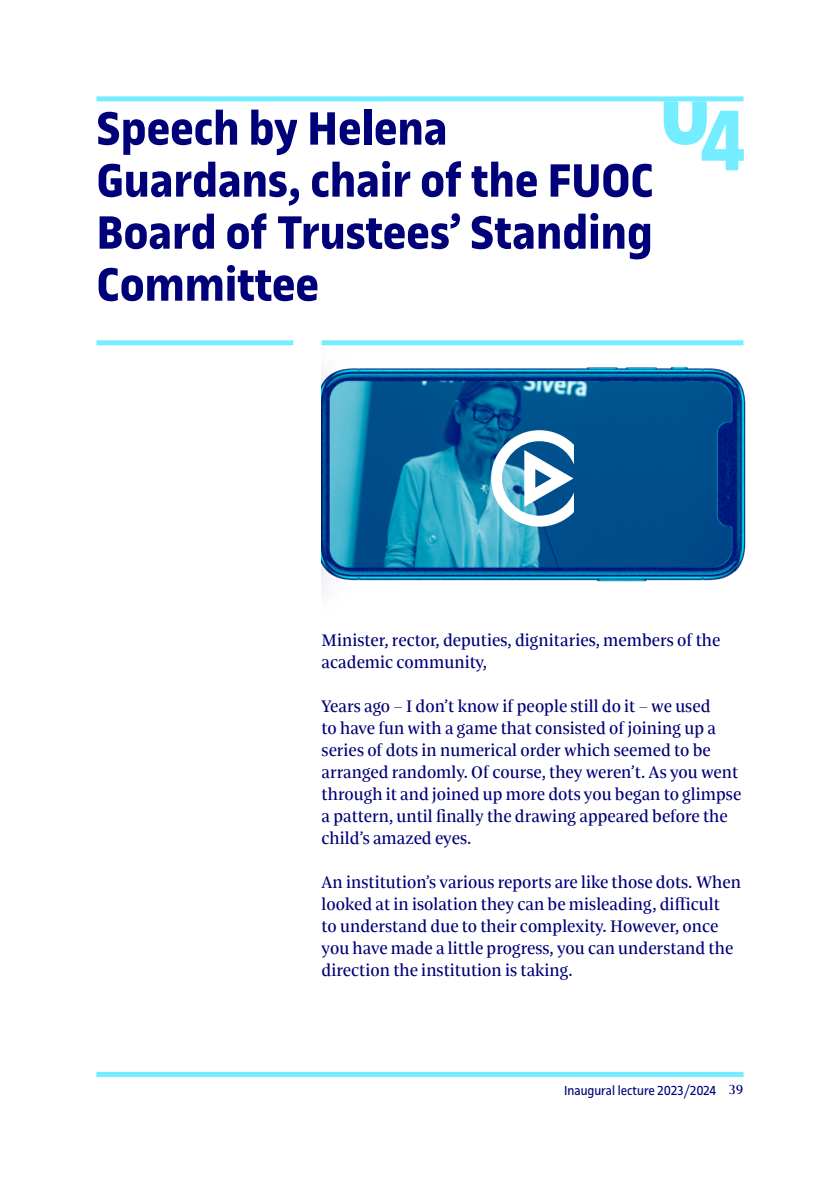
<style>
.page{position:relative;width:840px;height:1191px;background:#fff}
.page>*{position:absolute;margin:0;border:0;box-sizing:border-box;transform-origin:0 0}
.t1{font:700 92px "UOC Sans";color:#73edff}
.t2{font:700 50px/52px "UOC Sans";color:#000078}
.t3{font:18px/22px "UOC Serif";color:#000078}
.t4{font:14px "UOC Sans";color:#000078}
.t5{font:14px "UOC Serif";color:#000078}
</style>
<div class="page">
<div style="left:96px;top:1071px;width:647px;height:5px;background:#73edff"></div>
<svg style="left:663px;top:101px;width:43px;height:44px"></svg>
<div style="left:96px;top:96px;width:647px;height:5px;background:#73edff"></div>
<div style="left:96px;top:340px;width:197px;height:5px;background:#73edff"></div>
<img style="left:321px;top:340px;width:425px;height:246px">
<h2 class="t2" style="left:96px;top:103px;width:558px">Speech by Helena<br>Guardans, chair of the FUOC<br>Board of Trustees’ Standing<br>Committee</h2>
<h1 class="t1" style="left:699px;top:88px;width:48px">4</h1>
<p class="t3" style="left:321px;top:629px;width:400px">Minister, rector, deputies, dignitaries, members of the academic community,</p>
<p class="t3" style="left:321px;top:695px;width:421px">Years ago – I don’t know if people still do it – we used<br>to have fun with a game that consisted of joining up a series of dots in numerical order which seemed to be arranged randomly. Of course, they weren’t. As you went through it and joined up more dots you began to glimpse a pattern, until finally the drawing appeared before the child’s amazed eyes.</p>
<p class="t3" style="left:321px;top:871px;width:420px">An institution’s various reports are like those dots. When looked at in isolation they can be misleading, difficult<br>to understand due to their complexity. However, once you have made a little progress, you can understand the direction the institution is taking.</p>
<p class="t4" style="left:563px;top:1082px;width:154px">Inaugural lecture 2023/2024</p>
<p class="t5" style="left:728px;top:1081px;width:16px">39</p>
</div>
